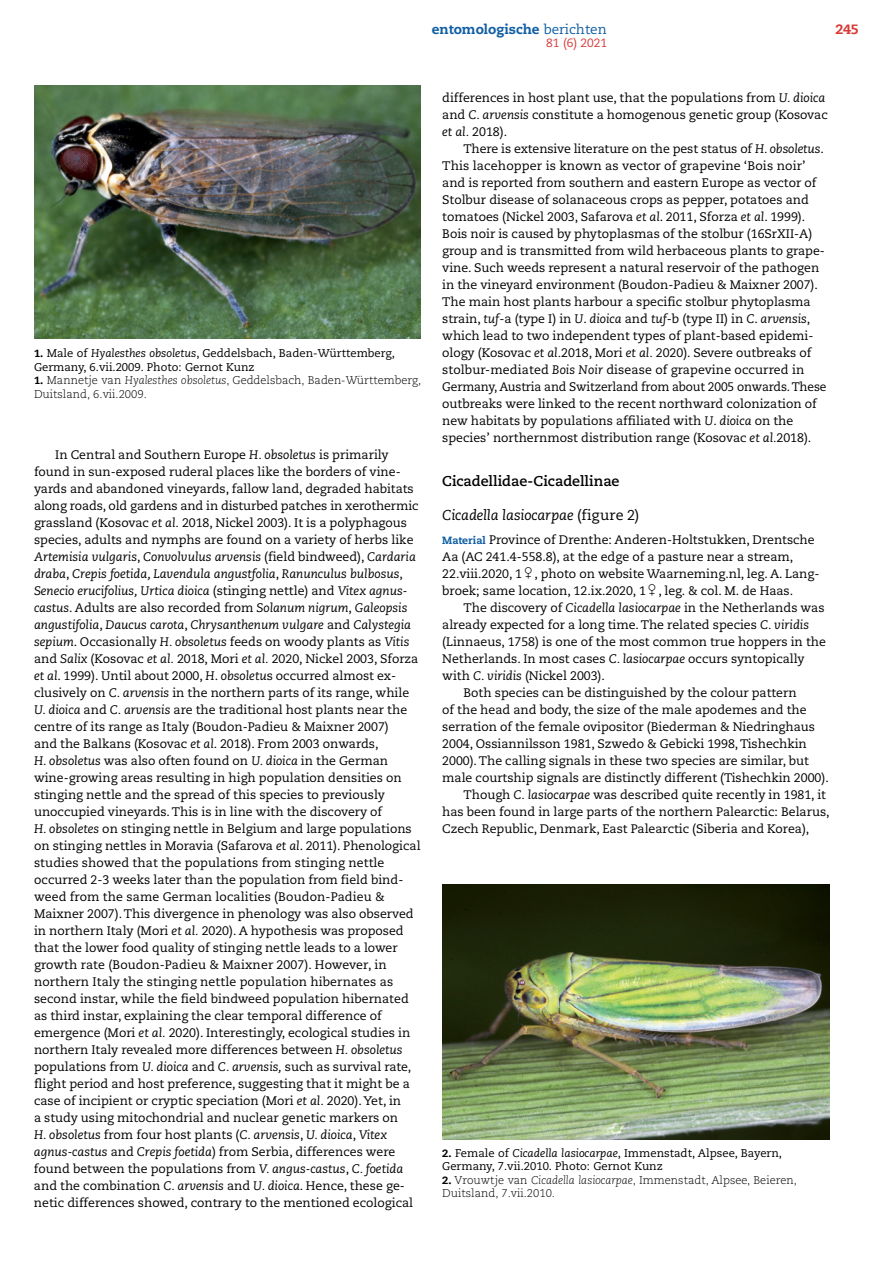
<style>
.page{position:relative;width:893px;height:1263px;background:#fff}
.page>*{position:absolute;margin:0;border:0;box-sizing:border-box;transform-origin:0 0}
.t1{font:italic 14.25px "Caecilia LT Std";letter-spacing:-.01em;color:#000}
.t2{font:700 14.25px "Caecilia LT Std";letter-spacing:-.005em;color:#000}
.t3{font:800 13.5px "Caecilia LT Std";color:#115fa4}
.t4{font:800 13.5px "Caecilia LT Std";color:#d93a37}
.t5{font:12.3px/17px "Caecilia LT Std";color:#000}
.t6{font:12px "Caecilia LT Std";color:#d93a37}
.t7{font:11.25px/13.5px "Caecilia LT Std";color:#000}
.t8{font:300 11.25px/13.5px "Caecilia LT Std";color:#000}
.s1{font-weight:400}
.s2{font-weight:800;font-size:10.5px}
.s3{font-style:italic}
.s4{font-style:normal}
.s5{font-weight:800;font-size:10.5px;color:#115fa4}
.s6{font-family:"Universal Newswith Comm Pi";font-size:15px}
</style>
<div class="page">
<img style="left:34px;top:85px;width:387px;height:253px">
<img style="left:442px;top:884px;width:387px;height:256px">
<p class="t3" style="left:432px;top:21px;width:177px">entomologische <span class="s1">berichten</span></p>
<p class="t4" style="left:835px;top:21px;width:25px">245</p>
<p class="t6" style="left:546px;top:36px;width:62px">81 (6) 2021</p>
<p class="t7" style="left:34px;top:347px;width:362px"><span class="s2">1.</span> Male of <span class="s3">Hyalesthes obsoletus</span>, Geddelsbach, Baden-Württemberg,<br>Germany, 6.vii.2009. Photo: Gernot Kunz</p>
<p class="t8" style="left:34px;top:374px;width:389px"><span class="s2">1.</span> Mannetje van <span class="s3">Hyalesthes obsoletus</span>, Geddelsbach, Baden-Württemberg,<br>Duitsland, 6.vii.2009.</p>
<p class="t5" style="left:34px;top:447px;width:388px;text-indent:21px">In Central and Southern Europe <span class="s3">H. obsoletus</span> is primarily found in sun-exposed ruderal places like the borders of vine&shy;yards and abandoned vineyards, fallow land, degraded habitats along roads, old gardens and in disturbed patches in xerothermic grassland (Kosovac <span class="s3">et al.</span> 2018, Nickel 2003). It is a polyphagous species, adults and nymphs are found on a variety of herbs like <span class="s3">Artemisia vulgaris</span>, <span class="s3">Convolvulus arvensis</span> (field bindweed), <span class="s3">Cardaria draba</span>, <span class="s3">Crepis foetida, Lavendula angustfolia</span>, <span class="s3">Ranunculus bulbosus</span>, <span class="s3">Senecio erucifolius, Urtica dioica</span> (stinging nettle) and <span class="s3">Vitex agnus&shy;castus</span>. Adults are also recorded from <span class="s3">Solanum nigrum</span>, <span class="s3">Galeopsis angustifolia</span>, <span class="s3">Daucus carota</span>, <span class="s3">Chrysanthenum vulgare</span> and <span class="s3">Calystegia sepium</span>. Occasionally <span class="s3">H. obsoletus</span> feeds on woody plants as <span class="s3">Vitis </span>and <span class="s3">Salix</span> (Kosovac <span class="s3">et al.</span> 2018, Mori <span class="s3">et al.</span> 2020, Nickel 2003, Sforza <span class="s3">et al</span>. 1999). Until about 2000, <span class="s3">H</span>. <span class="s3">obsoletu</span>s occurred almost ex&shy;clusively on <span class="s3">C. arvensis</span> in the northern parts of its range, while <span class="s3">U. dioica</span> and <span class="s3">C. arvensis</span> are the traditional host plants near the centre of its range as Italy (Boudon-Padieu &amp; Maixner 2007)<br>and the Balkans (Kosovac <span class="s3">et al</span>. 2018). From 2003 onwards,<br><span class="s3">H. obsoletus</span> was also often found on <span class="s3">U. dioica</span> in the German wine-growing areas resulting in high population densities on stinging nettle and the spread of this species to previously unoccupied vineyards. This is in line with the discovery of<br><span class="s3">H. obsoletes</span> on stinging nettle in Belgium and large populations on stinging nettles in Moravia (Safarova <span class="s3">et al</span>. 2011). Phenological studies showed that the populations from stinging nettle occurred 2-3 weeks later than the population from field bind&shy;weed from the same German localities (Boudon-Padieu &amp; Maixner 2007). This divergence in phenology was also observed in northern Italy (Mori <span class="s3">et al.</span> 2020). A hypothesis was proposed that the lower food quality of stinging nettle leads to a lower growth rate (Boudon-Padieu &amp; Maixner 2007). However, in northern Italy the stinging nettle population hibernates as second instar, while the field bindweed population hibernated as third instar, explaining the clear temporal difference of emergence (Mori <span class="s3">et al.</span> 2020). Interestingly, ecological studies in northern Italy revealed more differences between <span class="s3">H. obsoletus </span>populations from <span class="s3">U. dioica</span> and <span class="s3">C. arvensis,</span> such as survival rate, flight period and host preference, suggesting that it might be a case of incipient or cryptic speciation (Mori <span class="s3">et al.</span> 2020). Yet, in<br>a study using mitochondrial and nuclear genetic markers on<br><span class="s3">H. obsoletus</span> from four host plants (<span class="s3">C. arvensis</span>, <span class="s3">U. dioica</span>, <span class="s3">Vitex agnus-castus</span> and <span class="s3">Crepis foetida</span>) from Serbia, differences were found between the populations from <span class="s3">V. angus-castus</span>, <span class="s3">C. foetida </span>and the combination <span class="s3">C. arvensis</span> and <span class="s3">U. dioica</span>. Hence, these ge&shy;netic differences showed, contrary to the mentioned ecological</p>
<p class="t5" style="left:442px;top:90px;width:387px">differences in host plant use, that the populations from <span class="s3">U. dioica </span>and <span class="s3">C. arvensis</span> constitute a homogenous genetic group (Kosovac <span class="s3">et al.</span> 2018).</p>
<p class="t5" style="left:442px;top:141px;width:386px;text-indent:21px">There is extensive literature on the pest status of <span class="s3">H. obsoletus</span>.<br>This lacehopper is known as vector of grapevine ‘Bois noir’ and is reported from southern and eastern Europe as vector of Stolbur disease of solanaceous crops as pepper, potatoes and tomatoes (Nickel 2003, Safarova <span class="s3">et al</span>. 2011, Sforza <span class="s3">et al</span>. 1999).<br>Bois noir is caused by phytoplasmas of the stolbur (16SrXII-A) group and is transmitted from wild herbaceous plants to grape&shy;vine. Such weeds represent a natural reservoir of the pathogen in the vineyard environment (Boudon-Padieu &amp; Maixner 2007).<br>The main host plants harbour a specific stolbur phytoplasma strain, <span class="s3">tuf</span>-a (type I) in <span class="s3">U</span>. <span class="s3">dioica</span> and <span class="s3">tuf</span>-b (type II) in <span class="s3">C</span>. <span class="s3">arvensis</span>, which lead to two independent types of plant-based epidemi&shy;ology (Kosovac <span class="s3">et al.</span>2018, Mori <span class="s3">et al.</span> 2020). Severe outbreaks of stolbur-mediated <span class="s3">Bois Noir</span> disease of grapevine occurred in Germany, Austria and Switzerland from about 2005 onwards. These outbreaks were linked to the recent northward colonization of new habitats by populations affiliated with <span class="s3">U</span>. <span class="s3">dioica</span> on the species’ northernmost distribution range (Kosovac <span class="s3">et al.</span>2018).</p>
<p class="t2" style="left:442px;top:472px;width:179px">Cicadellidae-Cicadellinae</p>
<p class="t1" style="left:442px;top:507px;width:199px">Cicadella lasiocarpae <span class="s4">(figure 2)</span></p>
<p class="t5" style="left:442px;top:532px;width:379px"><span class="s5">Material</span> Province of Drenthe: Anderen-Holtstukken, Drentsche Aa (AC 241.4-558.8), at the edge of a pasture near a stream, 22.viii.2020, 1<span class="s6">/</span>, photo on website Waarneming.nl, leg. A. Lang&shy;broek; same location, 12.ix.2020, 1<span class="s6">/</span>, leg. &amp; col. M. de Haas.</p>
<p class="t5" style="left:463px;top:600px;width:363px">The discovery of <span class="s3">Cicadella lasiocarpae</span> in the Netherlands was</p>
<p class="t5" style="left:442px;top:617px;width:368px">already expected for a long time. The related species <span class="s3">C. viridis</span></p>
<p class="t5" style="left:442px;top:634px;width:385px">(Linnaeus, 1758) is one of the most common true hoppers in the</p>
<p class="t5" style="left:442px;top:651px;width:364px">Netherlands. In most cases <span class="s3">C. lasiocarpae</span> occurs syntopically</p>
<p class="t5" style="left:442px;top:668px;width:164px">with <span class="s3">C. viridis</span> (Nickel 2003).</p>
<p class="t5" style="left:463px;top:685px;width:335px">Both species can be distinguished by the colour pattern</p>
<p class="t5" style="left:442px;top:702px;width:366px">of the head and body, the size of the male apodemes and the</p>
<p class="t5" style="left:442px;top:719px;width:374px">serration of the female ovipositor (Biederman &amp; Niedringhaus</p>
<p class="t5" style="left:442px;top:736px;width:366px">2004, Ossiannilsson 1981, Szwedo &amp; Gebicki 1998, Tishechkin</p>
<p class="t5" style="left:442px;top:753px;width:368px">2000). The calling signals in these two species are similar, but</p>
<p class="t5" style="left:442px;top:770px;width:388px">male courtship signals are distinctly different (Tishechkin 2000).</p>
<p class="t5" style="left:463px;top:787px;width:364px">Though <span class="s3">C. lasiocarpae</span> was described quite recently in 1981, it</p>
<p class="t5" style="left:442px;top:804px;width:389px">has been found in large parts of the northern Palearctic: Belarus,</p>
<p class="t5" style="left:442px;top:821px;width:369px">Czech Republic, Denmark, East Palearctic (Siberia and Korea),</p>
<p class="t7" style="left:442px;top:1146px;width:341px"><span class="s2">2.</span> Female of <span class="s3">Cicadella lasiocarpae</span>, Immenstadt, Alpsee, Bayern,<br>Germany, 7.vii.2010. Photo: Gernot Kunz</p>
<p class="t8" style="left:442px;top:1173px;width:356px"><span class="s2">2.</span> Vrouwtje van <span class="s3">Cicadella lasiocarpae</span>, Immenstadt, Alpsee, Beieren,<br>Duitsland, 7.vii.2010.</p>
</div>
